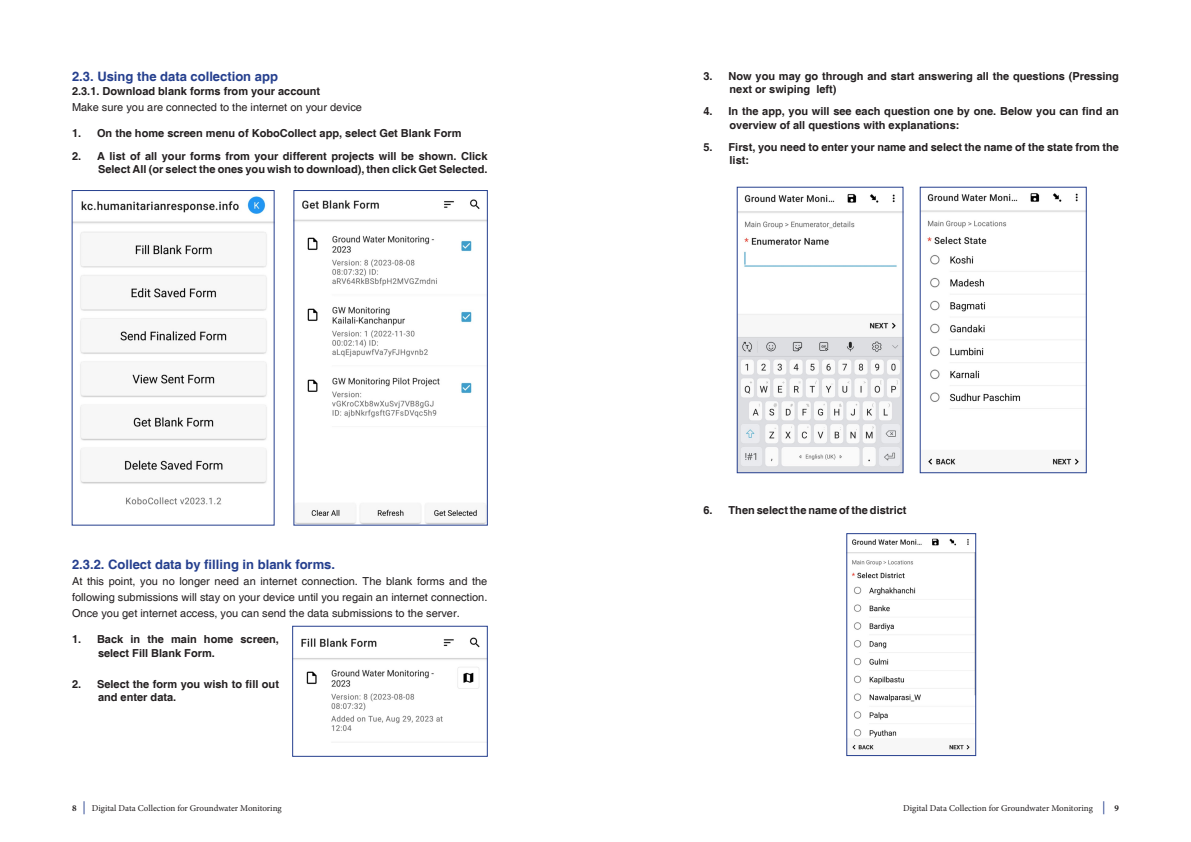
<style>
.page{position:relative;width:1191px;height:842px;background:#fff}
.page>*{position:absolute;margin:0;border:0;box-sizing:border-box;transform-origin:0 0}
.sebhead_1{font:700 13px "Helvetica";color:#253f8e}
.Subhead_2{font:700 11px/13.2px "Helvetica";color:#231f20}
.body_text{font:11px/16px "Helvetica";color:#231f20;text-align:justify}
.t1{font:9px "Minion Pro";color:#231f20}
.s1{font-weight:700}
.s2{font-size:13px;color:#253f8e}
</style>
<div class="page">
<img style="left:74px;top:196px;width:198px;height:309px">
<img style="left:296px;top:199px;width:189px;height:324px">
<img style="left:294px;top:637px;width:191px;height:106px">
<div style="left:292px;top:626px;width:195px;height:130px;border:1px solid #253f8e"></div>
<img style="left:739px;top:194px;width:162px;height:277px">
<div style="left:737px;top:187px;width:166px;height:286px;border:1px solid #253f8e"></div>
<img style="left:922px;top:193px;width:162px;height:272px">
<img style="left:848px;top:538px;width:125px;height:212px">
<div style="left:846px;top:533px;width:129px;height:223px;border:1px solid #253f8e"></div>
<p class="sebhead_1" style="left:72px;top:69px;width:207px">2.3. Using the data collection app</p>
<p class="Subhead_2" style="left:72px;top:85px;width:250px">2.3.1. Download blank forms from your account</p>
<p class="body_text" style="left:72px;top:99px;width:291px">Make sure you are connected to the internet on your device</p>
<p class="Subhead_2" style="left:72px;top:127px;width:391px">1. On the home screen menu of KoboCollect app, select Get Blank Form</p>
<p class="Subhead_2" style="left:72px;top:150px;width:417px;text-align:right">2. A list of all your forms from your different projects will be shown. Click<br>Select All (or select the ones you wish to download), then click Get Selected.</p>
<p class="sebhead_1" style="left:72px;top:556px;width:264px">2.3.2. Collect data by filling in blank forms.</p>
<p class="body_text" style="left:72px;top:573px;width:417px">At this point, you no longer need an internet connection. The blank forms and the following submissions will stay on your device until you regain an internet connection.<br>Once you get internet access, you can send the data submissions to the server.</p>
<p class="Subhead_2" style="left:98px;top:633px;width:182px;text-indent:-26px">1. Back in the main home screen, select Fill Blank Form.</p>
<p class="Subhead_2" style="left:98px;top:678px;width:182px;text-indent:-26px">2. Select the form you wish to fill out and enter data.</p>
<p class="Subhead_2" style="left:729px;top:70px;width:391px;text-indent:-26px">3. Now you may go through and start answering all the questions (Pressing next or swiping left)</p>
<p class="Subhead_2" style="left:729px;top:105px;width:391px;text-indent:-26px">4. In the app, you will see each question one by one. Below you can find an overview of all questions with explanations:</p>
<p class="Subhead_2" style="left:729px;top:141px;width:391px;text-indent:-26px">5. First, you need to enter your name and select the name of the state from the list:</p>
<p class="Subhead_2" style="left:703px;top:504px;width:205px">6. Then select the name of the district</p>
<p class="t1" style="left:72px;top:802px;width:211px"><span class="s1">8</span> <span class="s2">|</span> Digital Data Collection for Groundwater Monitoring</p>
<p class="t1" style="left:903px;top:802px;width:217px">Digital Data Collection for Groundwater Monitoring <span class="s2">|</span> <span class="s1">9</span></p>
</div>
